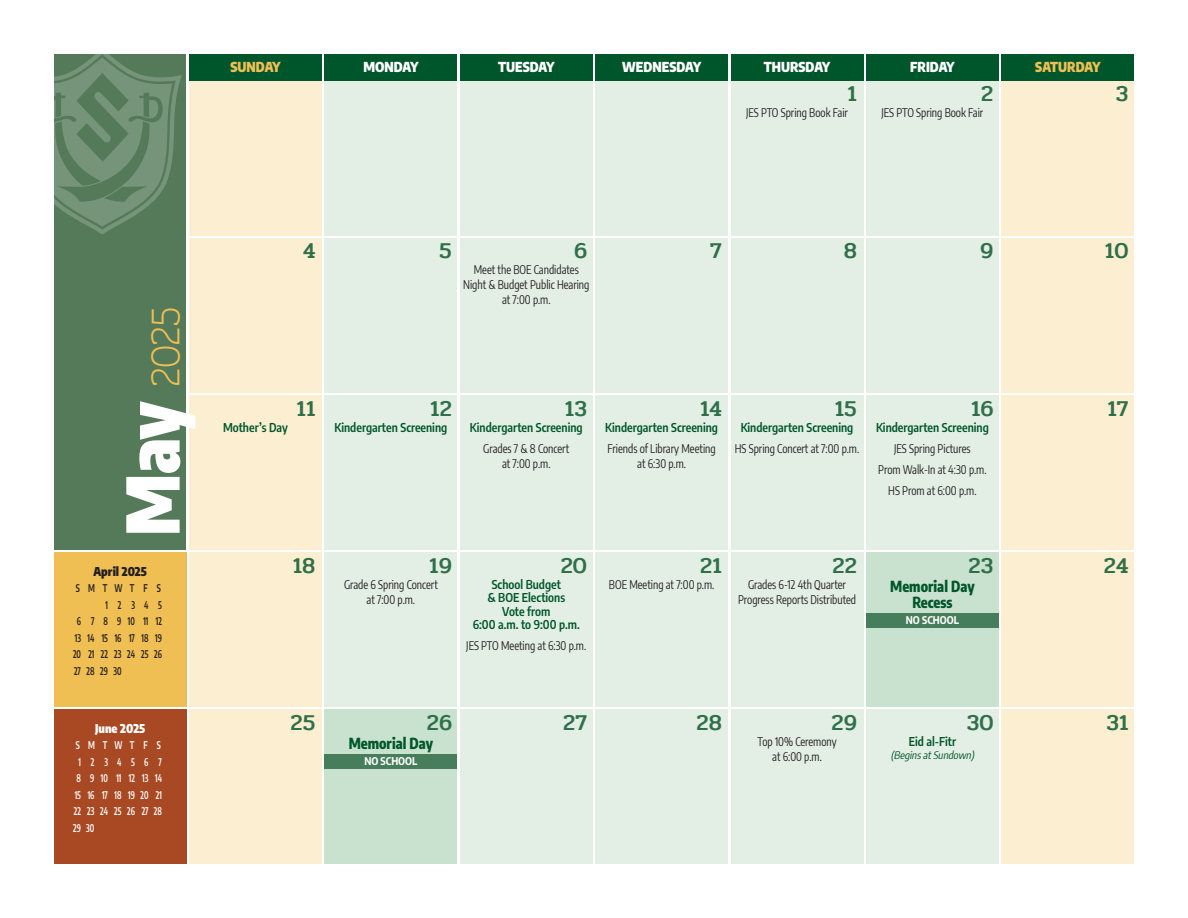
<style>
.page{position:relative;width:1188px;height:918px;background:#fff}
.page>*{position:absolute;margin:0;border:0;box-sizing:border-box;transform-origin:0 0}
.t1{font:200 42px "Pridi";color:#f0bf53;scale:.9 1}
.t2{font:500 22.5px "Pridi";color:#2f6f4a}
.t3{font:800 15px/16.5px "Encode Sans Condensed";color:#00562b;text-align:center;scale:.95 1}
.t4{font:900 13.5px "Encode Sans Condensed";color:#fff}
.t5{font:900 13.5px "Encode Sans Condensed";color:#f0bf53}
.t6{font:12px/15px "Encode Sans Condensed";color:#231f20;text-align:center;scale:.9 1}
.t7{font:600 12px/13.5px "Encode Sans Condensed";color:#00562b;text-align:center}
.t8{font:900 12px "Encode Sans Condensed";color:#231f20}
.t9{font:900 12px "Encode Sans Condensed";color:#fff}
.t10{font:600 10.5px "Encode Sans Condensed";color:#231f20;scale:.75 1}
.t11{font:600 10.5px "Encode Sans Condensed";color:#fff;scale:.75 1}
.t12{font:italic 10.5px "Encode Sans Condensed";color:#00562b}
.t13{font:700 10.5px "Encode Sans Condensed";color:#fff}
.t14{font:600 10.5px "Encode Sans Condensed";color:#231f20;scale:.8 1}
.t15{font:600 10.5px "Encode Sans Condensed";color:#fff;scale:.8 1}
.t16{font:600 10.5px "Encode Sans Condensed";letter-spacing:1.25em;color:#fff;scale:.75 1}
.s1{font-family:"Encode Sans Condensed";font-weight:900;font-size:72px;color:#fff}
</style>
<div class="page">
<div style="left:189px;top:81px;width:133px;height:154px;background:#fbeed1"></div>
<div style="left:325px;top:81px;width:132px;height:154px;background:#e3efe4"></div>
<div style="left:460px;top:81px;width:132px;height:154px;background:#e3efe4"></div>
<div style="left:596px;top:81px;width:132px;height:154px;background:#e3efe4"></div>
<div style="left:731px;top:81px;width:132px;height:154px;background:#e3efe4"></div>
<div style="left:866px;top:81px;width:133px;height:154px;background:#e3efe4"></div>
<div style="left:1002px;top:81px;width:132px;height:154px;background:#fbeed1"></div>
<div style="left:189px;top:238px;width:133px;height:154px;background:#fbeed1"></div>
<div style="left:1002px;top:238px;width:132px;height:154px;background:#fbeed1"></div>
<div style="left:189px;top:395px;width:133px;height:155px;background:#fbeed1"></div>
<div style="left:1002px;top:395px;width:132px;height:155px;background:#fbeed1"></div>
<div style="left:189px;top:553px;width:133px;height:154px;background:#fbeed1"></div>
<div style="left:1002px;top:553px;width:132px;height:154px;background:#fbeed1"></div>
<div style="left:189px;top:710px;width:133px;height:154px;background:#fbeed1"></div>
<div style="left:1002px;top:710px;width:132px;height:154px;background:#fbeed1"></div>
<div style="left:325px;top:238px;width:132px;height:154px;background:#e3efe4"></div>
<div style="left:460px;top:238px;width:132px;height:154px;background:#e3efe4"></div>
<div style="left:596px;top:238px;width:132px;height:154px;background:#e3efe4"></div>
<div style="left:731px;top:238px;width:132px;height:154px;background:#e3efe4"></div>
<div style="left:866px;top:238px;width:133px;height:154px;background:#e3efe4"></div>
<div style="left:325px;top:395px;width:132px;height:155px;background:#e3efe4"></div>
<div style="left:460px;top:395px;width:132px;height:155px;background:#e3efe4"></div>
<div style="left:596px;top:395px;width:132px;height:155px;background:#e3efe4"></div>
<div style="left:731px;top:395px;width:132px;height:155px;background:#e3efe4"></div>
<div style="left:866px;top:395px;width:133px;height:155px;background:#e3efe4"></div>
<div style="left:325px;top:553px;width:132px;height:154px;background:#e3efe4"></div>
<div style="left:460px;top:553px;width:132px;height:154px;background:#e3efe4"></div>
<div style="left:596px;top:553px;width:132px;height:154px;background:#e3efe4"></div>
<div style="left:731px;top:553px;width:132px;height:154px;background:#e3efe4"></div>
<div style="left:460px;top:710px;width:132px;height:154px;background:#e3efe4"></div>
<div style="left:596px;top:710px;width:132px;height:154px;background:#e3efe4"></div>
<div style="left:731px;top:710px;width:132px;height:154px;background:#e3efe4"></div>
<div style="left:866px;top:710px;width:133px;height:154px;background:#e3efe4"></div>
<div style="left:189px;top:54px;width:133px;height:27px;background:#00562b"></div>
<div style="left:325px;top:54px;width:132px;height:27px;background:#00562b"></div>
<div style="left:460px;top:54px;width:132px;height:27px;background:#00562b"></div>
<div style="left:596px;top:54px;width:132px;height:27px;background:#00562b"></div>
<div style="left:731px;top:54px;width:132px;height:27px;background:#00562b"></div>
<div style="left:866px;top:54px;width:133px;height:27px;background:#00562b"></div>
<div style="left:1002px;top:54px;width:132px;height:27px;background:#00562b"></div>
<div style="left:866px;top:553px;width:133px;height:154px;background:#c9e2cf"></div>
<div style="left:866px;top:613px;width:133px;height:14px;background:#467d5a"></div>
<div style="left:325px;top:710px;width:132px;height:154px;background:#c9e2cf"></div>
<div style="left:325px;top:754px;width:132px;height:14px;background:#467d5a"></div>
<div style="left:55px;top:54px;width:131px;height:496px;background:#557a5a"></div>
<svg style="left:55px;top:54px;width:127px;height:181px"></svg>
<div style="left:54px;top:553px;width:132px;height:154px;background:#f0bf53"></div>
<div style="left:54px;top:710px;width:132px;height:154px;background:#a94924"></div>
<p class="t5" style="left:231px;top:57px;width:52px">SUNDAY</p>
<p class="t4" style="left:363px;top:57px;width:57px">MONDAY</p>
<p class="t4" style="left:498px;top:57px;width:58px">TUESDAY</p>
<p class="t4" style="left:622px;top:57px;width:80px">WEDNESDAY</p>
<p class="t4" style="left:764px;top:57px;width:68px">THURSDAY</p>
<p class="t4" style="left:910px;top:57px;width:46px">FRIDAY</p>
<p class="t5" style="left:1035px;top:57px;width:67px">SATURDAY</p>
<p class="t6" style="left:746px;top:105px;width:115px">JES PTO Spring Book Fair</p>
<p class="t6" style="left:881px;top:105px;width:115px">JES PTO Spring Book Fair</p>
<h2 class="t2" style="left:847px;top:77px;width:11px">1</h2>
<h2 class="t2" style="left:981px;top:77px;width:14px">2</h2>
<h2 class="t2" style="left:1116px;top:77px;width:14px">3</h2>
<h1 class="t1" style="left:136px;top:536px;width:257px;rotate:-90deg"><span class="s1">May</span> 2025</h1>
<p class="t8" style="left:93px;top:562px;width:55px">April 2025</p>
<p class="t14" style="left:76px;top:581px;width:108px">SMTWT F S</p>
<p class="t10" style="left:105px;top:597px;width:77px">12345</p>
<p class="t10" style="left:77px;top:614px;width:115px">6 7 8 910 1112</p>
<p class="t10" style="left:75px;top:630px;width:118px">13 14 15 16 17 18 19</p>
<p class="t10" style="left:73px;top:647px;width:120px">20 21 22 23 24 25 26</p>
<p class="t10" style="left:74px;top:663px;width:65px">27 28 29 30</p>
<p class="t9" style="left:95px;top:719px;width:52px">June 2025</p>
<p class="t15" style="left:76px;top:738px;width:108px">SMTWT F S</p>
<p class="t16" style="left:78px;top:754px;width:113px">1234567</p>
<p class="t11" style="left:77px;top:771px;width:115px">8 910 11 121314</p>
<p class="t11" style="left:75px;top:787px;width:118px">15 16 17 18 19 20 21</p>
<p class="t11" style="left:74px;top:804px;width:119px">22 23 24 25 26 27 28</p>
<p class="t11" style="left:73px;top:820px;width:30px">29 30</p>
<h2 class="t2" style="left:303px;top:235px;width:14px">4</h2>
<h2 class="t2" style="left:439px;top:235px;width:14px">5</h2>
<h2 class="t2" style="left:574px;top:235px;width:14px">6</h2>
<h2 class="t2" style="left:710px;top:235px;width:13px">7</h2>
<h2 class="t2" style="left:844px;top:235px;width:15px">8</h2>
<h2 class="t2" style="left:980px;top:235px;width:15px">9</h2>
<h2 class="t2" style="left:1105px;top:235px;width:25px">10</h2>
<p class="t6" style="left:463px;top:262px;width:142px">Meet the BOE Candidates<br>Night &amp; Budget Public Hearing at 7:00 p.m.</p>
<p class="t7" style="left:223px;top:420px;width:66px">Mother’s Day</p>
<h2 class="t2" style="left:297px;top:392px;width:20px">11</h2>
<h2 class="t2" style="left:430px;top:392px;width:23px">12</h2>
<h2 class="t2" style="left:565px;top:392px;width:23px">13</h2>
<h2 class="t2" style="left:700px;top:392px;width:23px">14</h2>
<h2 class="t2" style="left:835px;top:392px;width:24px">15</h2>
<h2 class="t2" style="left:971px;top:392px;width:24px">16</h2>
<h2 class="t2" style="left:1107px;top:392px;width:23px">17</h2>
<p class="t7" style="left:335px;top:420px;width:114px">Kindergarten Screening</p>
<p class="t7" style="left:470px;top:420px;width:114px">Kindergarten Screening</p>
<p class="t6" style="left:483px;top:440px;width:97px">Grades 7 &amp; 8 Concert at 7:00 p.m.</p>
<p class="t7" style="left:605px;top:420px;width:114px">Kindergarten Screening</p>
<p class="t6" style="left:608px;top:440px;width:122px">Friends of Library Meeting at 6:30 p.m.</p>
<p class="t7" style="left:741px;top:420px;width:114px">Kindergarten Screening</p>
<p class="t6" style="left:735px;top:440px;width:140px">HS Spring Concert at 7:00 p.m.</p>
<p class="t7" style="left:876px;top:420px;width:114px">Kindergarten Screening</p>
<p class="t6" style="left:878px;top:437px;width:122px;line-height:21px">JES Spring Pictures<br>Prom Walk-In at 4:30 p.m.<br>HS Prom at 6:00 p.m.</p>
<h2 class="t2" style="left:293px;top:549px;width:24px">18</h2>
<h2 class="t2" style="left:429px;top:549px;width:24px">19</h2>
<h2 class="t2" style="left:561px;top:549px;width:28px">20</h2>
<h2 class="t2" style="left:700px;top:549px;width:23px">21</h2>
<h2 class="t2" style="left:833px;top:549px;width:26px">22</h2>
<h2 class="t2" style="left:969px;top:549px;width:26px">23</h2>
<h2 class="t2" style="left:1104px;top:549px;width:26px">24</h2>
<p class="t6" style="left:344px;top:576px;width:106px">Grade 6 Spring Concert at 7:00 p.m.</p>
<p class="t7" style="left:473px;top:577px;width:109px">School Budget<br>&amp; BOE Elections<br>Vote from<br>6:00 a.m. to 9:00 p.m.</p>
<p class="t6" style="left:466px;top:638px;width:135px">JES PTO Meeting at 6:30 p.m.</p>
<p class="t6" style="left:609px;top:576px;width:119px">BOE Meeting at 7:00 p.m.</p>
<p class="t6" style="left:738px;top:576px;width:133px">Grades 6-12 4th Quarter<br>Progress Reports Distributed</p>
<p class="t3" style="left:890px;top:577px;width:90px">Memorial Day<br>Recess</p>
<p class="t13" style="left:906px;top:612px;width:55px">NO SCHOOL</p>
<h2 class="t2" style="left:291px;top:706px;width:26px">25</h2>
<h2 class="t2" style="left:427px;top:706px;width:27px">26</h2>
<h2 class="t2" style="left:563px;top:706px;width:25px">27</h2>
<h2 class="t2" style="left:697px;top:706px;width:27px">28</h2>
<h2 class="t2" style="left:831px;top:706px;width:27px">29</h2>
<h2 class="t2" style="left:967px;top:706px;width:28px">30</h2>
<h2 class="t2" style="left:1107px;top:706px;width:23px">31</h2>
<p class="t3" style="left:349px;top:734px;width:90px">Memorial Day</p>
<p class="t13" style="left:364px;top:753px;width:55px">NO SCHOOL</p>
<p class="t6" style="left:757px;top:733px;width:90px">Top 10% Ceremony at 6:00 p.m.</p>
<p class="t7" style="left:909px;top:734px;width:49px">Eid al-Fitr</p>
<p class="t12" style="left:891px;top:748px;width:87px">(BeginsatSundown)</p>
</div>
